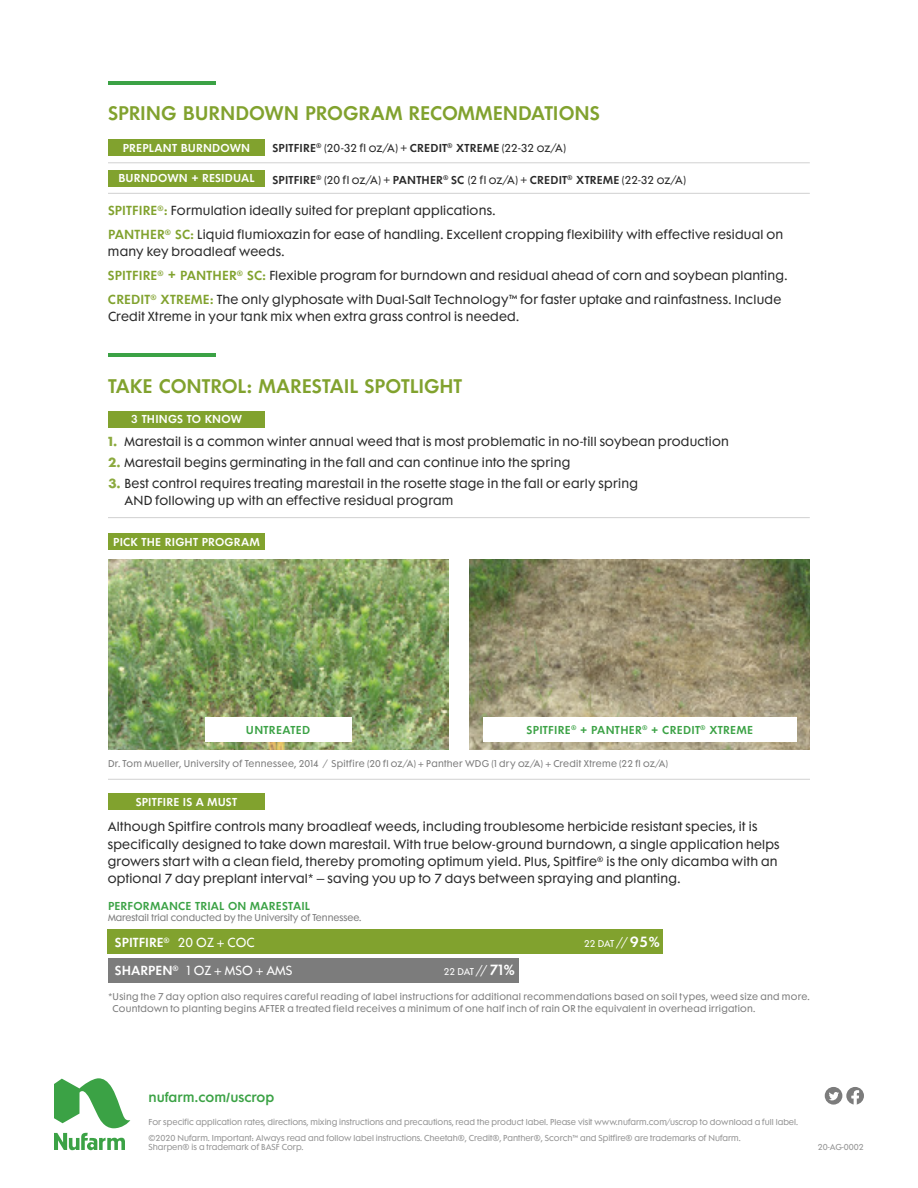
<style>
.page{position:relative;width:918px;height:1188px;background:#fff}
.page>*{position:absolute;margin:0;border:0;box-sizing:border-box;transform-origin:0 0}
.t1{font:600 18px "Futura Maxi Std";letter-spacing:-.005em;color:#81a22e}
.t2{font:12px/24px "Futura Maxi Std";letter-spacing:.02em;color:#292929}
.t3{font:12px "Futura Maxi Std";color:#fff}
.t4{font:600 12px "Futura Maxi Std";color:#3ba245}
.t5{font:600 12px "Futura Maxi Std";color:#fff}
.t6{font:10.5px "Futura Maxi Std";letter-spacing:-.005em;color:#292929}
.t7{font:600 10.5px "Futura Maxi Std";letter-spacing:.015em;color:#fff}
.t8{font:600 10.5px "Futura Maxi Std";letter-spacing:.025em;color:#3ba245}
.t9{font:9px/12px "Futura Maxi Std";letter-spacing:.025em;color:#7c7c7c}
.t10{font:9px "Futura Maxi Std";color:#7c7c7c}
.t11{font:9px "Futura Maxi Std";letter-spacing:-.03em;color:#fff}
.t12{font:7.8px/16.2px "Futura Maxi Std";color:#939393}
.s1{font-weight:600}
.s2{font-weight:600;color:#81a22e}
.s3{font-weight:700;color:#8caa3f}
.s4{font-weight:400}
.s5{font-size:12px}
.s6{font-weight:600;font-size:13.5px}
</style>
<div class="page">
<svg style="left:54px;top:1078px;width:76px;height:72px"></svg>
<div style="left:825px;top:1087px;width:17px;height:18px;background:#7c7c7c;border-radius:50%"></div>
<svg style="left:829px;top:1092px;width:10px;height:8px"></svg>
<svg style="left:846px;top:1087px;width:18px;height:18px"></svg>
<hr style="left:108px;top:81px;width:108px;height:3px;background:#3ba245">
<hr style="left:108px;top:354px;width:108px;height:3px;background:#3ba245">
<img style="left:108px;top:559px;width:340px;height:191px">
<img style="left:470px;top:559px;width:340px;height:191px">
<hr style="left:108px;top:517px;width:702px;height:1px;background:#d6d6d6">
<hr style="left:108px;top:779px;width:702px;height:1px;background:#d6d6d6">
<hr style="left:108px;top:162px;width:702px;height:1px;background:#d6d6d6">
<hr style="left:108px;top:193px;width:702px;height:1px;background:#d6d6d6">
<div style="left:205px;top:717px;width:146px;height:25px;background:#fff"></div>
<div style="left:483px;top:717px;width:313px;height:25px;background:#fff"></div>
<div style="left:108px;top:139px;width:157px;height:17px;background:#81a22e"></div>
<div style="left:108px;top:411px;width:157px;height:16px;background:#81a22e"></div>
<div style="left:108px;top:534px;width:157px;height:16px;background:#81a22e"></div>
<div style="left:108px;top:794px;width:157px;height:16px;background:#81a22e"></div>
<div style="left:108px;top:170px;width:157px;height:16px;background:#81a22e"></div>
<div style="left:108px;top:930px;width:555px;height:24px;background:#81a22e"></div>
<div style="left:108px;top:958px;width:410px;height:24px;background:#7c7c7c"></div>
<h1 class="t1" style="left:108px;top:102px;width:493px">SPRING BURNDOWN PROGRAM RECOMMENDATIONS</h1>
<p class="t7" style="left:123px;top:141px;width:129px">PREPLANT BURNDOWN</p>
<p class="t7" style="left:118px;top:171px;width:138px">BURNDOWN + RESIDUAL</p>
<p class="t6" style="left:272px;top:141px;width:295px"><span class="s1">SPITFIRE</span><sup>®</sup> (20-32 fl oz/A) + <span class="s1">CREDIT</span><sup>®</sup> <span class="s1">XTREME</span> (22-32 oz/A)</p>
<p class="t6" style="left:272px;top:173px;width:415px"><span class="s1">SPITFIRE</span><sup>®</sup> (20 fl oz/A) + <span class="s1">PANTHER</span><sup>®</sup> <span class="s1">SC</span> (2 fl oz/A) + <span class="s1">CREDIT</span><sup>®</sup> <span class="s1">XTREME</span> (22-32 oz/A)</p>
<p class="t2" style="left:108px;top:198px;width:677px"><span class="s2">SPITFIRE</span><sup>®</sup><span class="s2">:</span> Formulation ideally suited for preplant applications.<br><span class="s2">PANTHER</span><sup>®</sup> <span class="s2">SC:</span> Liquid flumioxazin for ease of handling. Excellent cropping flexibility with effective residual on</p>
<p class="t2" style="left:108px;top:239px;width:681px">many key broadleaf weeds.<br><span class="s2">SPITFIRE</span><sup>®</sup> <span class="s2">+ PANTHER</span><sup>®</sup> <span class="s2">SC:</span> Flexible program for burndown and residual ahead of corn and soybean planting.<br><span class="s2">CREDIT</span><sup>®</sup> <span class="s2">XTREME:</span> The only glyphosate with Dual-Salt Technology™ for faster uptake and rainfastness. Include</p>
<p class="t2" style="left:108px;top:304px;width:413px">Credit Xtreme in your tank mix when extra grass control is needed.</p>
<h1 class="t1" style="left:108px;top:374px;width:356px">TAKE CONTROL: MARESTAIL SPOTLIGHT</h1>
<p class="t7" style="left:131px;top:412px;width:113px">3 THINGS TO KNOW</p>
<p class="t2" style="left:108px;top:429px;width:622px"><span class="s3">1.</span> Marestail is a common winter annual weed that is most problematic in no-till soybean production</p>
<p class="t2" style="left:108px;top:451px;width:464px"><span class="s3">2.</span> Marestail begins germinating in the fall and can continue into the spring</p>
<p class="t2" style="left:124px;top:475px;width:515px;line-height:16.5px;text-indent:-16px"><span class="s3">3.</span> Best control requires treating marestail in the rosette stage in the fall or early spring<br>AND following up with an effective residual program</p>
<p class="t7" style="left:113px;top:535px;width:148px">PICK THE RIGHT PROGRAM</p>
<p class="t8" style="left:246px;top:723px;width:66px">UNTREATED</p>
<p class="t8" style="left:527px;top:723px;width:228px">SPITFIRE<sup>®</sup> + PANTHER<sup>®</sup> + CREDIT<sup>®</sup> XTREME</p>
<p class="t9" style="left:108px;top:758px;width:562px">Dr. Tom Mueller, University of Tennessee, 2014 / Spitfire (20 fl oz/A) + Panther WDG (1 dry oz/A) + Credit Xtreme (22 fl oz/A)</p>
<p class="t7" style="left:136px;top:795px;width:103px">SPITFIRE IS A MUST</p>
<p class="t2" style="left:108px;top:818px;width:673px;line-height:17.2px">Although Spitfire controls many broadleaf weeds, including troublesome herbicide resistant species, it is specifically designed to take down marestail. With true below-ground burndown, a single application helps growers start with a clean field, thereby promoting optimum yield. Plus, Spitfire<sup>®</sup> is the only dicamba with an optional 7 day preplant interval* – saving you up to 7 days between spraying and planting.</p>
<p class="t8" style="left:108px;top:899px;width:204px">PERFORMANCE TRIAL ON MARESTAIL</p>
<p class="t10" style="left:108px;top:912px;width:255px">Marestail trial conducted by the University of Tennessee.</p>
<p class="t5" style="left:115px;top:935px;width:141px">SPITFIRE<sup>®</sup> <span class="s4">20 OZ + COC</span></p>
<p class="t11" style="left:584px;top:938px;width:78px">22 DAT <span class="s5">//</span> <span class="s6">95%</span></p>
<p class="t3" style="left:115px;top:963px;width:179px"><span class="s1">SHARPEN</span><sup>®</sup> 1 OZ + MSO + AMS</p>
<p class="t11" style="left:444px;top:966px;width:73px">22 DAT <span class="s5">//</span> <span class="s6">71%</span></p>
<p class="t9" style="left:113px;top:990px;width:699px;text-indent:-5px">*Using the 7 day option also requires careful reading of label instructions for additional recommendations based on soil types, weed size and more.<br>Countdown to planting begins AFTER a treated field receives a minimum of one half inch of rain OR the equivalent in overhead irrigation.</p>
<p class="t4" style="left:148px;top:1089px;width:127px">nufarm.com/uscrop</p>
<p class="t12" style="left:148px;top:1113px;width:651px">For specific application rates, directions, mixing instructions and precautions, read the product label. Please visit www.nufarm.com/uscrop to download a full label. ©2020 Nufarm. Important: Always read and follow label instructions. Cheetah®, Credit®, Panther®, Scorch™ and Spitfire® are trademarks of Nufarm.</p>
<p class="t12" style="left:148px;top:1139px;width:156px">Sharpen® is a trademark of BASF Corp.</p>
<p class="t12" style="left:818px;top:1139px;width:48px">20-AG-0002</p>
</div>
